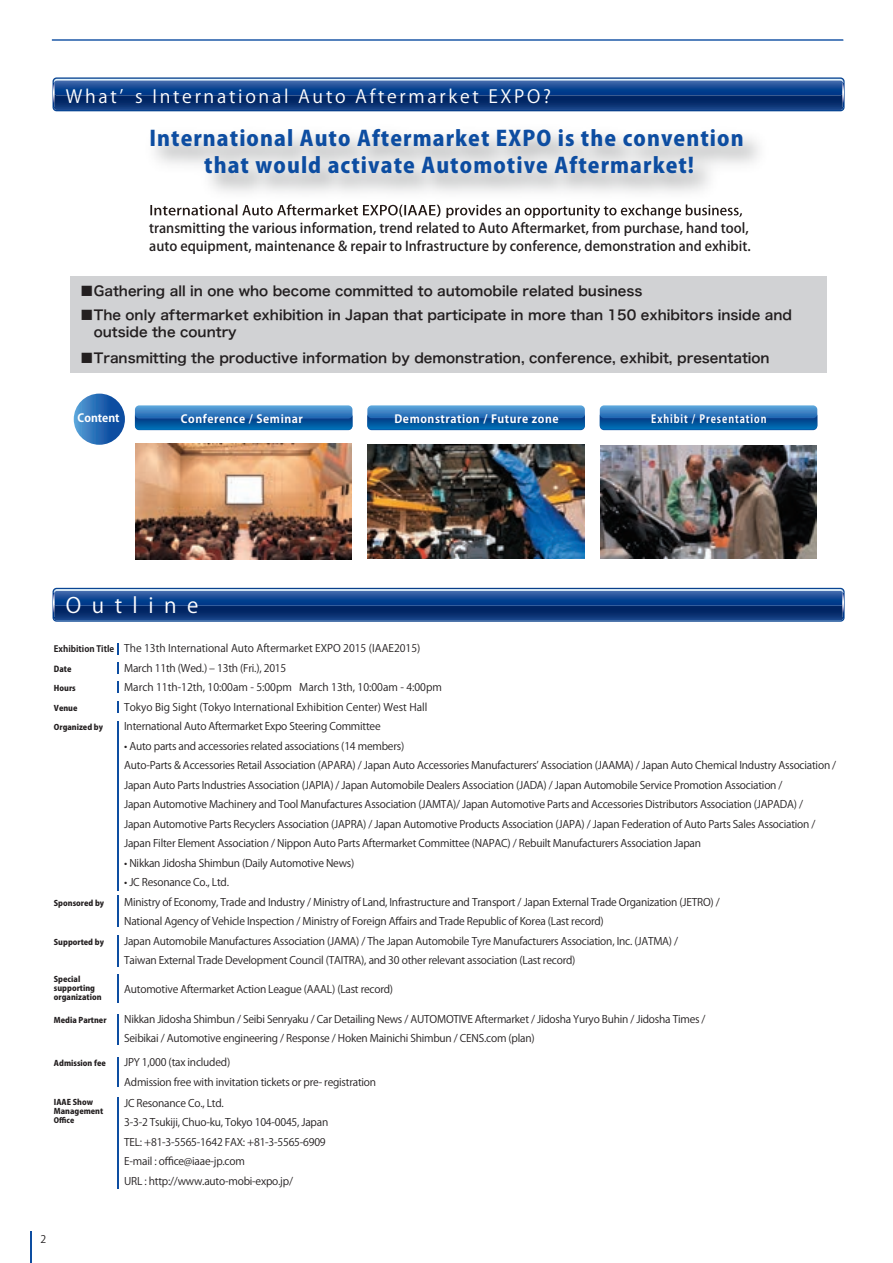
<style>
.page{position:relative;width:893px;height:1263px;background:#fff}
.page>*{position:absolute;margin:0;border:0;box-sizing:border-box;transform-origin:0 0}
.t1{font:800 21px/27px "Koz Go Pro";letter-spacing:.05em;color:#0d4da1;text-align:center}
.t2{font:21px "Koz Go Pro";letter-spacing:.5em;color:#fff}
.t3{font:18px "Koz Go Pro";letter-spacing:.15em;color:#fff}
.t4{font:13.5px/17.7px "Hira Kaku Pro W6";color:#231f20}
.t5{font:500 13.5px/18px "Koz Go Pro";color:#231f20}
.t6{font:700 11.25px "Koz Go Pro";letter-spacing:.05em;color:#fff}
.t7{font:700 11.25px "Koz Go Pro";letter-spacing:.1em;color:#fff;scale:.85 1}
.t8{font:700 11.25px "Koz Go Pro";color:#fff}
.t9{font:10.5px/19.5px "Koz Go Pro";letter-spacing:-.02em;color:#231f20}
.t10{font:10.5px/19.5px "Koz Go Pro";color:#231f20}
.t11{font:700 8.7px "Koz Go Pro";color:#231f20}
.t12{font:800 8.1px "Koz Go Pro";color:#231f20;scale:.96 1}
.t13{font:800 7.8px/9px "Koz Go Pro";color:#231f20}
.t14{font:800 7.5px "Koz Go Pro";color:#231f20}
</style>
<div class="page">
<hr style="left:52px;top:39px;width:791px;height:2px;background:#5582bd">
<hr style="left:31px;top:1231px;width:1px;height:32px;background:#0d4da1">
<svg style="left:53px;top:77px;width:792px;height:34px;background:#204b8c"></svg>
<svg style="left:53px;top:588px;width:792px;height:34px;background:#204c8d"></svg>
<svg style="left:117px;top:643px;width:2px;height:11px"></svg>
<svg style="left:117px;top:662px;width:2px;height:11px"></svg>
<svg style="left:117px;top:681px;width:2px;height:11px"></svg>
<svg style="left:117px;top:702px;width:2px;height:11px"></svg>
<hr style="left:117px;top:896px;width:2px;height:31px;background:#0d4da1">
<hr style="left:117px;top:935px;width:2px;height:31px;background:#0d4da1">
<hr style="left:117px;top:721px;width:2px;height:169px;background:#0d4da1">
<svg style="left:367px;top:405px;width:218px;height:25px;background:#2571b4"></svg>
<svg style="left:600px;top:405px;width:217px;height:25px;background:#2571b4"></svg>
<svg style="left:135px;top:405px;width:217px;height:25px;background:#2572b4"></svg>
<hr style="left:117px;top:1013px;width:2px;height:31px;background:#0d4da1">
<hr style="left:117px;top:1097px;width:2px;height:91px;background:#0d4da1">
<hr style="left:117px;top:1057px;width:2px;height:30px;background:#0d4da1">
<hr style="left:117px;top:974px;width:2px;height:29px;background:#0d4da1">
<img style="left:135px;top:444px;width:217px;height:116px">
<img style="left:368px;top:445px;width:216px;height:113px">
<img style="left:600px;top:445px;width:217px;height:114px">
<div style="left:70px;top:277px;width:757px;height:96px;background:#d1d2d4"></div>
<img style="left:150px;top:204px;width:87px;height:11px">
<img style="left:242px;top:204px;width:193px;height:11px">
<img style="left:277px;top:204px;width:121px;height:11px">
<img style="left:404px;top:205px;width:32px;height:10px">
<svg style="left:437px;top:205px;width:4px;height:10px"></svg>
<img style="left:446px;top:204px;width:55px;height:11px">
<img style="left:506px;top:205px;width:111px;height:10px">
<svg style="left:604px;top:206px;width:12px;height:9px"></svg>
<img style="left:720px;top:207px;width:23px;height:8px">
<img style="left:621px;top:204px;width:98px;height:11px">
<svg style="left:74px;top:394px;width:51px;height:51px;background:#296cb5"></svg>
<h2 class="t3" style="left:66px;top:84px;width:487px">Whatʼ s International Auto Aftermarket EXPO?</h2>
<h1 class="t1" style="left:149px;top:126px;width:596px">International Auto Aftermarket EXPO is the convention that would activate Automotive Aftermarket!</h1>
<p class="t5" style="left:149px;top:220px;width:603px">transmitting the various information, trend related to Auto Aftermarket, from purchase, hand tool, auto equipment, maintenance &amp; repair to Infrastructure by conference, demonstration and exhibit.</p>
<p class="t4" style="left:80px;top:281px;width:564px">■Gathering all in one who become committed to automobile related business</p>
<p class="t4" style="left:94px;top:305px;width:700px;text-indent:-13px">■The only aftermarket exhibition in Japan that participate in more than 150 exhibitors inside and outside the country</p>
<p class="t4" style="left:80px;top:348px;width:691px">■Transmitting the productive information by demonstration, conference, exhibit, presentation</p>
<p class="t8" style="left:78px;top:410px;width:43px">Content</p>
<p class="t6" style="left:181px;top:411px;width:123px">Conference / Seminar</p>
<p class="t6" style="left:394px;top:411px;width:166px">Demonstration / Future zone</p>
<p class="t7" style="left:651px;top:411px;width:137px">Exhibit / Presentation</p>
<h1 class="t2" style="left:66px;top:592px;width:134px">Outline</h1>
<p class="t11" style="left:54px;top:643px;width:62px">Exhibition Title</p>
<p class="t12" style="left:54px;top:663px;width:20px">Date</p>
<p class="t13" style="left:54px;top:684px;width:23px">Hours</p>
<p class="t13" style="left:54px;top:704px;width:25px">Venue</p>
<p class="t13" style="left:54px;top:723px;width:51px">Organized by</p>
<p class="t10" style="left:124px;top:639px;width:319px">The 13th International Auto Aftermarket EXPO 2015 (IAAE2015)<br>March 11th (Wed.) ‒ 13th (Fri.), 2015<br>March 11th-12th, 10:00am - 5:00pm March 13th, 10:00am - 4:00pm Tokyo Big Sight (Tokyo International Exhibition Center) West Hall International Auto Aftermarket Expo Steering Committee</p>
<p class="t9" style="left:124px;top:736px;width:714px">• Auto parts and accessories related associations (14 members)<br>Auto-Parts &amp; Accessories Retail Association (APARA) / Japan Auto Accessories Manufacturersʼ Association (JAAMA) / Japan Auto Chemical Industry Association / Japan Auto Parts Industries Association (JAPIA) / Japan Automobile Dealers Association (JADA) / Japan Automobile Service Promotion Association /<br>Japan Automotive Machinery and Tool Manufactures Association (JAMTA)/ Japan Automotive Parts and Accessories Distributors Association (JAPADA) /<br>Japan Automotive Parts Recyclers Association (JAPRA) / Japan Automotive Products Association (JAPA) / Japan Federation of Auto Parts Sales Association / Japan Filter Element Association / Nippon Auto Parts Aftermarket Committee (NAPAC) / Rebuilt Manufacturers Association Japan</p>
<p class="t9" style="left:124px;top:853px;width:232px">• Nikkan Jidosha Shimbun (Daily Automotive News)</p>
<p class="t9" style="left:124px;top:873px;width:597px">• JC Resonance Co., Ltd.<br>Ministry of Economy, Trade and Industry / Ministry of Land, Infrastructure and Transport / Japan External Trade Organization (JETRO) / National Agency of Vehicle Inspection / Ministry of Foreign Affairs and Trade Republic of Korea (Last record)<br>Japan Automobile Manufactures Association (JAMA) / The Japan Automobile Tyre Manufacturers Association, Inc. (JATMA) /<br>Taiwan External Trade Development Council (TAITRA), and 30 other relevant association (Last record)</p>
<p class="t9" style="left:124px;top:979px;width:271px">Automotive Aftermarket Action League (AAAL) (Last record)</p>
<p class="t9" style="left:124px;top:1009px;width:583px">Nikkan Jidosha Shimbun / Seibi Senryaku / Car Detailing News / AUTOMOTIVE Aftermarket / Jidosha Yuryo Buhin / Jidosha Times /<br>Seibikai / Automotive engineering / Response / Hoken Mainichi Shimbun / CENS.com (plan)</p>
<p class="t9" style="left:124px;top:1053px;width:253px">JPY 1,000 (tax included)<br>Admission free with invitation tickets or pre- registration</p>
<p class="t9" style="left:124px;top:1093px;width:206px">JC Resonance Co., Ltd.<br>3-3-2 Tsukiji, Chuo-ku, Tokyo 104-0045, Japan TEL: +81-3-5565-1642 FAX: +81-3-5565-6909<br>E-mail : office@iaae-jp.com<br>URL : http://www.auto-mobi-expo.jp/</p>
<p class="t13" style="left:54px;top:899px;width:52px">Sponsored by</p>
<p class="t13" style="left:54px;top:938px;width:52px">Supported by</p>
<p class="t13" style="left:54px;top:975px;width:49px">Special supporting organization</p>
<p class="t13" style="left:54px;top:1016px;width:54px">Media Partner</p>
<p class="t13" style="left:54px;top:1059px;width:53px">Admission fee</p>
<p class="t13" style="left:54px;top:1098px;width:51px">IAAE Show<br>Management</p>
<p class="t14" style="left:54px;top:1115px;width:22px">Office</p>
<p class="t9" style="left:40px;top:1229px;width:7px">2</p>
</div>
